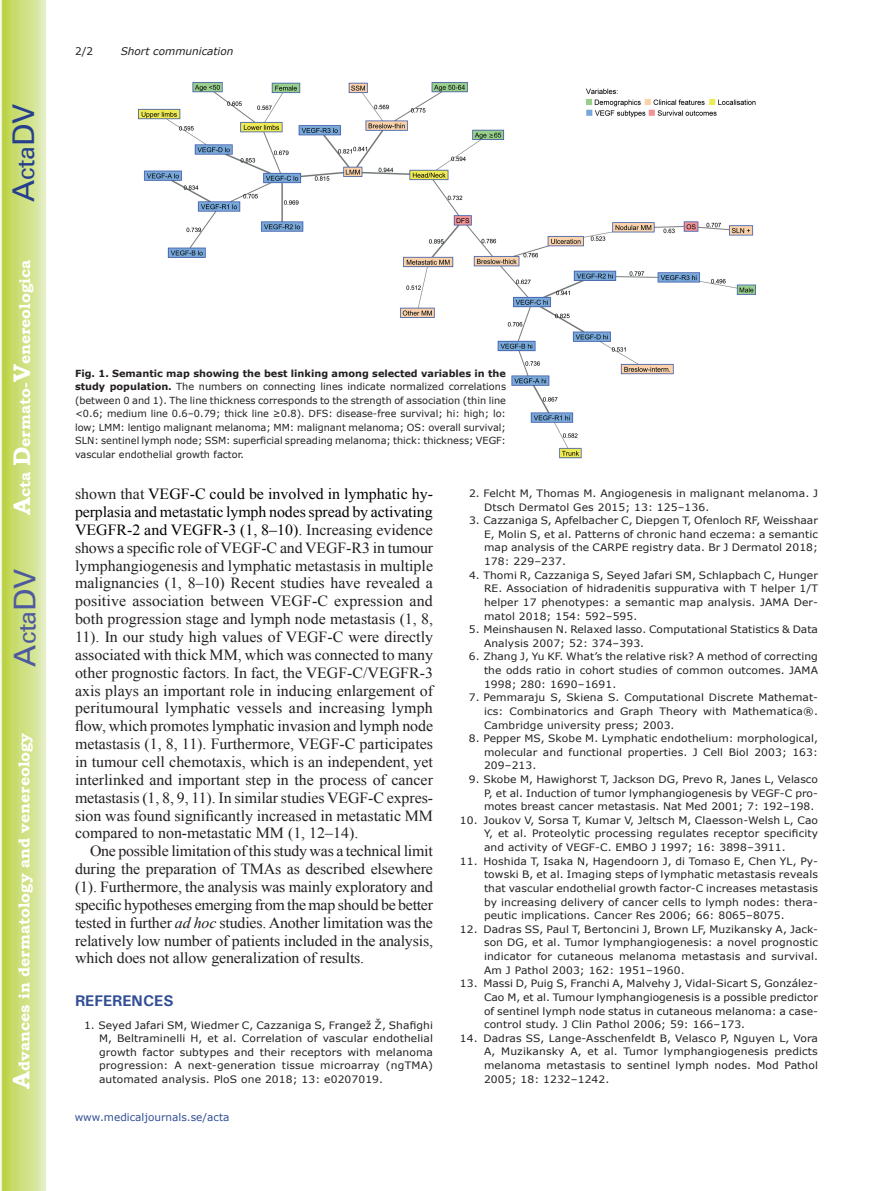
<style>
.page{position:relative;width:893px;height:1191px;background:#fff}
.page>*{position:absolute;margin:0;border:0;box-sizing:border-box;transform-origin:0 0}
.t1{font:30px "Univers";color:#4d5a9e}
.t2{font:30px "Univers";color:#253f8e}
.t3{font:15.45px/17.9px "Times New Roman";letter-spacing:-.005em;color:#231f20;text-align:justify}
.t4{font:700 15.45px "Bookman Old Style";color:#fff}
.t5{font:700 15.45px "Univers";color:#324f95}
.t6{font:10.5px "Verdana";color:#324f95}
.t7{font:italic 10.5px "Verdana";color:#231f20}
.t8{font:10.5px "Verdana";color:#231f20}
.t9{font:10.2px/13.6px "Verdana";letter-spacing:.01em;color:#231f20;text-align:justify;scale:1.05 1}
.t10{font:9.75px/13.5px "Verdana";color:#231f20;text-align:justify}
.s1{font-size:24px}
.s2{font-weight:700}
.s3{color:#000001}
.s4{font-style:italic}
</style>
<div class="page">
<svg style="left:1px;top:0;width:45px;height:1191px;background:#cfe084"></svg>
<img style="left:138px;top:83px;width:618px;height:375px">
<h1 class="t2" style="left:6px;top:202px;width:100px;rotate:-90deg">A<span class="s1">cta</span>DV</h1>
<h2 class="t4" style="left:15px;top:515px;width:257px;rotate:-90deg"><span class="s1">A</span>cta <span class="s1">D</span>ermato-<span class="s1">V</span>enereologica</h2>
<h1 class="t1" style="left:7px;top:666px;width:100px;rotate:-90deg">A<span class="s1">cta</span>DV</h1>
<h2 class="t4" style="left:15px;top:1088px;width:357px;rotate:-90deg"><span class="s1">A</span>dvances in dermatology and venereology</h2>
<p class="t8" style="left:75px;top:44px;width:20px">2/2</p>
<p class="t7" style="left:121px;top:44px;width:114px">Short communication</p>
<p class="t10" style="left:75px;top:367px;width:433px"><span class="s2">Fig. 1. Semantic map showing the best linking among selected variables in the study population.</span> The numbers on connecting lines indicate normalized correlations (between 0 and 1). The line thickness corresponds to the strength of association (thin line &lt;0.6; medium line 0.6–0.79; thick line ≥0.8). DFS: disease-free survival; hi: high; lo: low; LMM: lentigo malignant melanoma; MM: malignant melanoma; OS: overall survival; SLN: sentinel lymph node; SSM: superficial spreading melanoma; thick: thickness; VEGF: vascular endothelial growth factor.</p>
<p class="t3" style="left:75px;top:485px;width:360px">shown that <span class="s3">VEGF-C could be involved in lymphatic hy&shy;perplasia and metastatic lymph nodes spread by activating VEGFR-2 and VEGFR-3 (1, 8–10)</span>. Increasing evidence shows a specific role of VEGF-C and VEGF-R3 in tumour lymphangiogenesis and lymphatic metastasis in multiple malignancies (1, 8–10) Recent studies have revealed a positive association between VEGF-C expression and both progression stage and lymph node metastasis (1, 8, 11). In our study high values of VEGF-C were directly associated with thick MM, which was connected to many other prognostic factors. In fact, the VEGF-C/VEGFR-3 axis plays an important role in inducing enlargement of peritumoural lymphatic vessels and increasing lymph flow, which promotes lymphatic invasion and lymph node metastasis (1, 8, 11). Furthermore, VEGF-C participates in tumour cell chemotaxis, which is an independent, yet interlinked and important step in the process of cancer metastasis (1, 8, 9, 11). In similar studies VEGF-C expres&shy;sion was found significantly increased in metastatic MM compared to non-metastatic MM (1, 12–14).</p>
<p class="t3" style="left:75px;top:842px;width:360px;text-indent:15px">One possible limitation of this study was a technical limit during the preparation of TMAs as described elsewhere (1). Furthermore, the analysis was mainly exploratory and specific hypotheses emerging from the map should be better tested in further <span class="s4">ad hoc</span> studies. Another limitation was the relatively low number of patients included in the analysis, which does not allow generalization of results.</p>
<h2 class="t5" style="left:75px;top:990px;width:100px">REFERENCES</h2>
<p class="t9" style="left:99px;top:1018px;width:320px;text-indent:-15px">1. Seyed Jafari SM, Wiedmer C, Cazzaniga S, Frangež Ž, Shafighi M, Beltraminelli H, et al. Correlation of vascular endothelial growth factor subtypes and their receptors with melanoma progression: A next-generation tissue microarray (ngTMA) automated analysis. PloS one 2018; 13: e0207019.</p>
<p class="t6" style="left:75px;top:1110px;width:156px">www.medicaljournals.se/acta</p>
<p class="t9" style="left:484px;top:486px;width:320px;text-indent:-15px">2. Felcht M, Thomas M. Angiogenesis in malignant melanoma. J<br>Dtsch Dermatol Ges 2015; 13: 125–136.</p>
<p class="t9" style="left:484px;top:514px;width:320px;text-indent:-15px">3. Cazzaniga S, Apfelbacher C, Diepgen T, Ofenloch RF, Weisshaar E, Molin S, et al. Patterns of chronic hand eczema: a semantic map analysis of the CARPE registry data. Br J Dermatol 2018; 178: 229–237.</p>
<p class="t9" style="left:484px;top:568px;width:320px;text-indent:-15px">4. Thomi R, Cazzaniga S, Seyed Jafari SM, Schlapbach C, Hunger RE. Association of hidradenitis suppurativa with T helper 1/T helper 17 phenotypes: a semantic map analysis. JAMA Der&shy;matol 2018; 154: 592–595.</p>
<p class="t9" style="left:484px;top:623px;width:320px;text-indent:-15px">5. Meinshausen N. Relaxed lasso. Computational Statistics &amp; Data<br>Analysis 2007; 52: 374–393.</p>
<p class="t9" style="left:484px;top:650px;width:320px;text-indent:-15px">6. Zhang J, Yu KF. What’s the relative risk? A method of correcting the odds ratio in cohort studies of common outcomes. JAMA 1998; 280: 1690–1691.</p>
<p class="t9" style="left:484px;top:691px;width:320px;text-indent:-15px">7. Pemmaraju S, Skiena S. Computational Discrete Mathemat&shy;ics: Combinatorics and Graph Theory with Mathematica®.<br>Cambridge university press; 2003.</p>
<p class="t9" style="left:484px;top:731px;width:320px;text-indent:-15px">8. Pepper MS, Skobe M. Lymphatic endothelium: morphological, molecular and functional properties. J Cell Biol 2003; 163:<br>209–213.</p>
<p class="t9" style="left:484px;top:772px;width:320px;text-indent:-15px">9. Skobe M, Hawighorst T, Jackson DG, Prevo R, Janes L, Velasco P, et al. Induction of tumor lymphangiogenesis by VEGF-C pro&shy;motes breast cancer metastasis. Nat Med 2001; 7: 192–198.</p>
<p class="t9" style="left:484px;top:813px;width:320px;text-indent:-24px">10. Joukov V, Sorsa T, Kumar V, Jeltsch M, Claesson-Welsh L, Cao Y, et al. Proteolytic processing regulates receptor specificity and activity of VEGF-C. EMBO J 1997; 16: 3898–3911.</p>
<p class="t9" style="left:484px;top:854px;width:320px;text-indent:-24px">11. Hoshida T, Isaka N, Hagendoorn J, di Tomaso E, Chen YL, Py&shy;towski B, et al. Imaging steps of lymphatic metastasis reveals that vascular endothelial growth factor-C increases metastasis by increasing delivery of cancer cells to lymph nodes: thera&shy;peutic implications. Cancer Res 2006; 66: 8065–8075.</p>
<p class="t9" style="left:484px;top:922px;width:320px;text-indent:-24px">12. Dadras SS, Paul T, Bertoncini J, Brown LF, Muzikansky A, Jack&shy;son DG, et al. Tumor lymphangiogenesis: a novel prognostic indicator for cutaneous melanoma metastasis and survival.<br>Am J Pathol 2003; 162: 1951–1960.</p>
<p class="t9" style="left:484px;top:977px;width:320px;text-indent:-24px">13. Massi D, Puig S, Franchi A, Malvehy J, Vidal-Sicart S, González-Cao M, et al. Tumour lymphangiogenesis is a possible predictor of sentinel lymph node status in cutaneous melanoma: a case&shy;control study. J Clin Pathol 2006; 59: 166–173.</p>
<p class="t9" style="left:484px;top:1031px;width:320px;text-indent:-24px">14. Dadras SS, Lange-Asschenfeldt B, Velasco P, Nguyen L, Vora A, Muzikansky A, et al. Tumor lymphangiogenesis predicts melanoma metastasis to sentinel lymph nodes. Mod Pathol 2005; 18: 1232–1242.</p>
</div>
